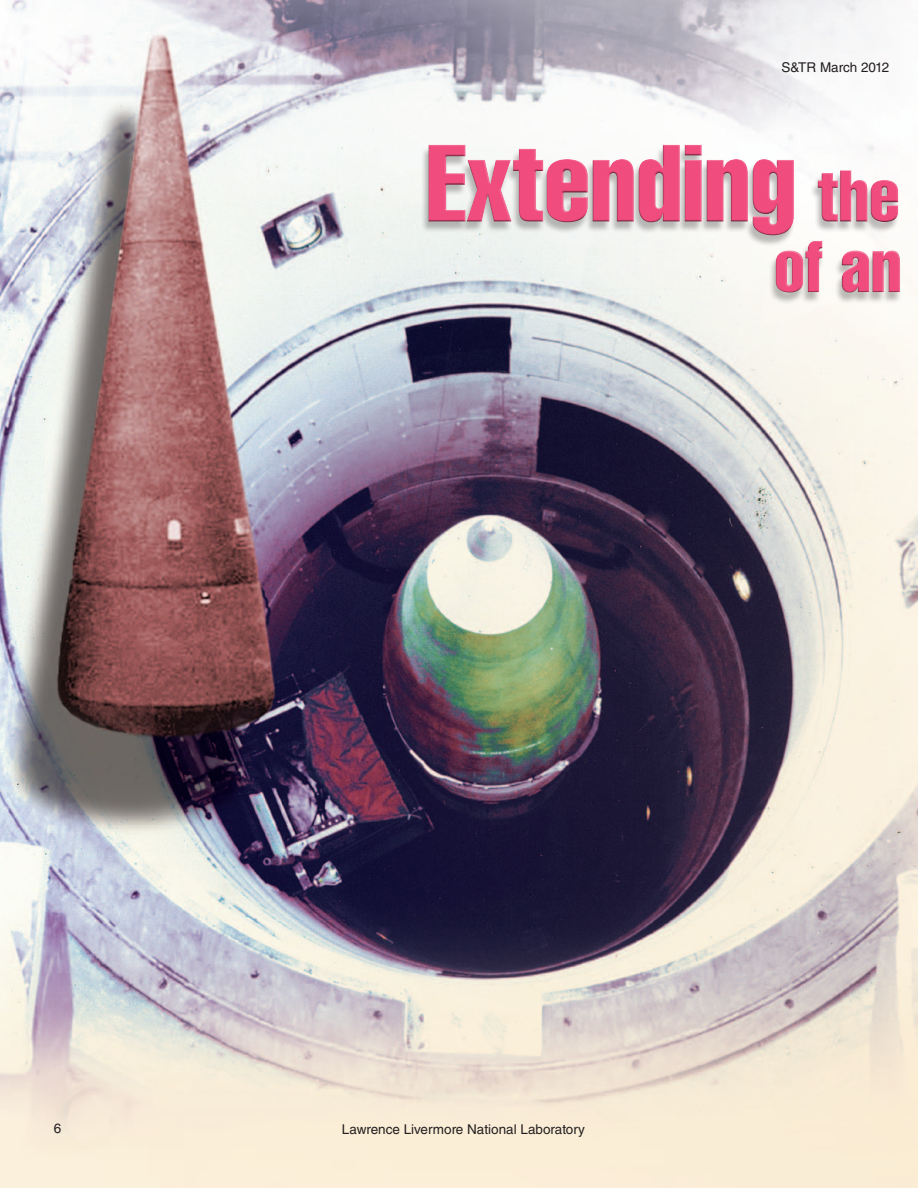
<style>
.page{position:relative;width:918px;height:1188px;background:#fff}
.page>*{position:absolute;margin:0;border:0;box-sizing:border-box;transform-origin:0 0}
.t1{font:108px "Helvetica LT Std Comp";color:#f04c7e}
.t2{font:72px "Helvetica LT Std Comp";color:#f04c7e}
.t3{font:13.5px "Helvetica LT Std";color:#231f20}
.s1{font-size:72px}
</style>
<div class="page">
<img style="left:0;top:0;width:918px;height:1188px">
<div style="left:421px;top:146px;width:497px;height:197px;background:#231f20;opacity:.3"></div>
<div style="left:427px;top:145px;width:491px;height:189px;background:#231f20;opacity:.5"></div>
<p class="t3" style="left:781px;top:59px;width:110px">S&amp;TR March 2012</p>
<h1 class="t1" style="left:426px;top:115px;width:475px">Extending <span class="s1">the</span></h1>
<h2 class="t2" style="left:774px;top:221px;width:129px">of an</h2>
<p class="t3" style="left:54px;top:1121px;width:9px">6</p>
<p class="t3" style="left:342px;top:1121px;width:245px">Lawrence Livermore National Laboratory</p>
</div>
